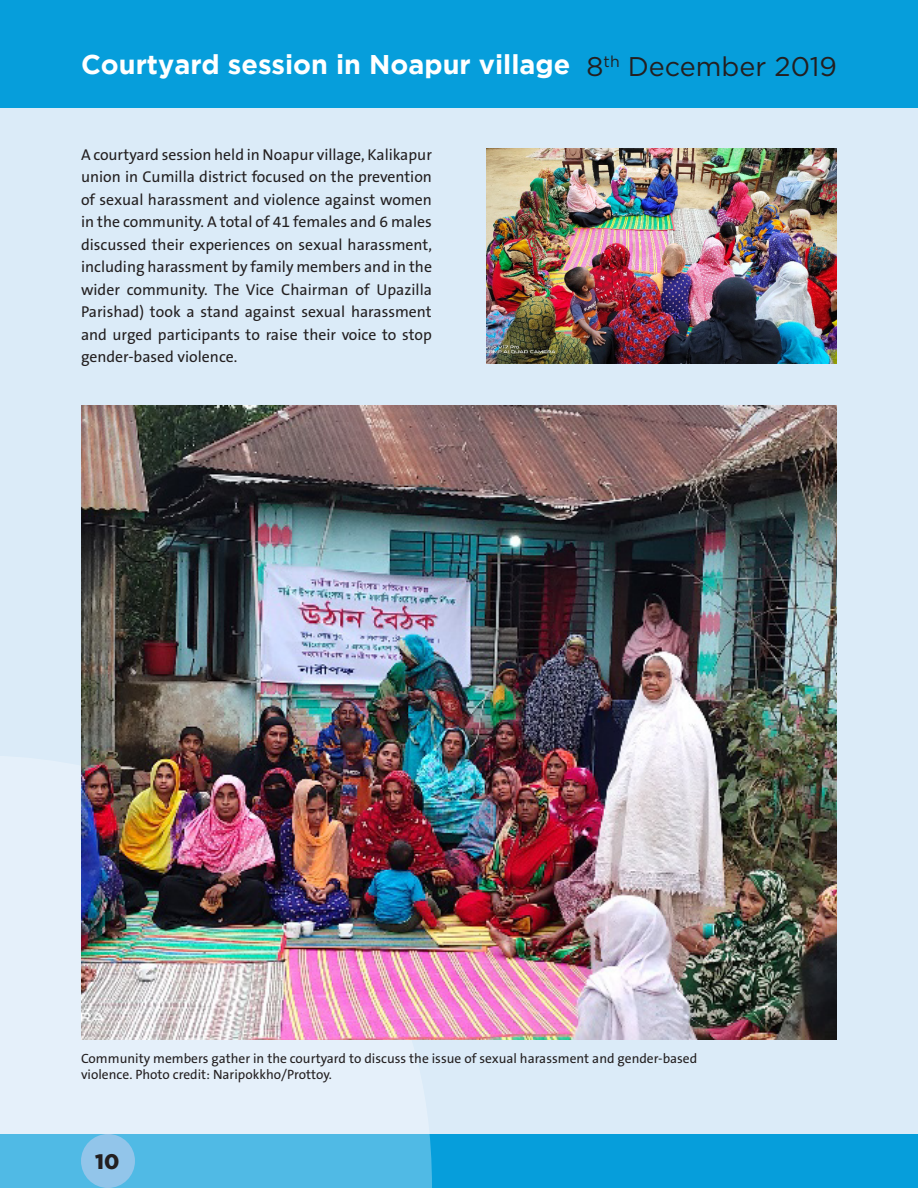
<style>
.page{position:relative;width:918px;height:1188px;background:#fff}
.page>*{position:absolute;margin:0;border:0;box-sizing:border-box;transform-origin:0 0}
.t1{font:700 27px "Gotham";color:#fff}
.t2{font:27px "Gotham";color:#231f20}
.t3{font:900 21px "Gotham";color:#231f20}
.t4{font:15.75px/22.5px "The Sans B5 Plain";color:#231f20;text-align:justify}
.t5{font:13.5px/16.2px "The Sans B5 Plain";color:#231f20}
</style>
<div class="page">
<div style="left:0;top:108px;width:918px;height:1026px;background:#dbebf8"></div>
<div style="left:0;top:1134px;width:918px;height:54px;background:#069edb"></div>
<div style="left:0;top:1134px;width:432px;height:54px;background:#50bae5"></div>
<div style="left:81px;top:1134px;width:54px;height:54px;background:#92c5ea;border-radius:50%"></div>
<div style="left:0;top:0;width:918px;height:108px;background:#069edb"></div>
<img style="left:486px;top:148px;width:351px;height:215px">
<img style="left:81px;top:405px;width:756px;height:635px">
<p class="t1" style="left:81px;top:49px;width:491px">Courtyard session in Noapur village</p>
<p class="t2" style="left:587px;top:49px;width:252px">8<sup>th</sup> December 2019</p>
<p class="t4" style="left:81px;top:144px;width:353px">A courtyard session held in Noapur village, Kalikapur union in Cumilla district focused on the prevention of sexual harassment and violence against women in the community. A total of 41 females and 6 males discussed their experiences on sexual harassment, including harassment by family members and in the wider community. The Vice Chairman of Upazilla Parishad) took a stand against sexual harassment and urged participants to raise their voice to stop gender-based violence.</p>
<p class="t5" style="left:81px;top:1051px;width:618px">Community members gather in the courtyard to discuss the issue of sexual harassment and gender-based violence. Photo credit: Naripokkho/Prottoy.</p>
<p class="t3" style="left:95px;top:1149px;width:26px">10</p>
</div>
